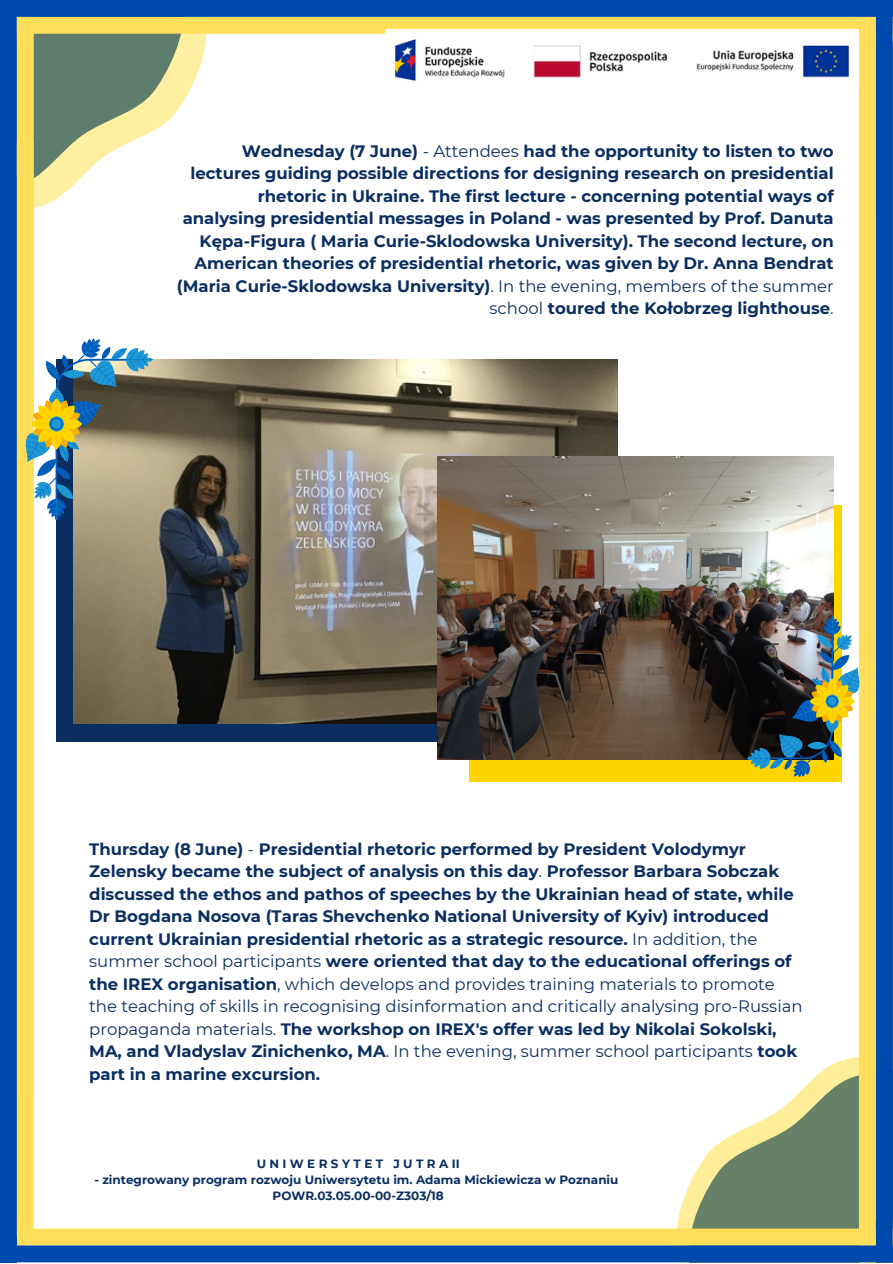
<style>
.page{position:relative;width:893px;height:1264px;background:#fff}
.page>*{position:absolute;margin:0;border:0;box-sizing:border-box;transform-origin:0 0}
.t1{font:700 16.5px/22.5px "Montserrat";color:#0a2e60;text-align:right}
.t2{font:700 12px "Montserrat";color:#0a2e60}
.t3{font:700 12px "Montserrat";letter-spacing:.285em;color:#0a2e60}
.s1{font-weight:400}
</style>
<div class="page">
<svg style="left:34px;top:34px;width:173px;height:174px"></svg>
<div style="left:0;top:17px;width:892px;height:17px;background:#ffde59"></div>
<div style="left:0;top:0;width:17px;height:1220px;background:#004aad"></div>
<svg style="left:677px;top:1057px;width:181px;height:171px"></svg>
<div style="left:0;top:1228px;width:892px;height:17px;background:#ffde59"></div>
<div style="left:875px;top:0;width:17px;height:1220px;background:#004aad"></div>
<div style="left:875px;top:42px;width:17px;height:1220px;background:#004aad"></div>
<div style="left:17px;top:0;width:17px;height:1094px;background:#ffde59"></div>
<div style="left:0;top:175px;width:17px;height:1087px;background:#004aad"></div>
<div style="left:858px;top:0;width:17px;height:1220px;background:#ffde59"></div>
<div style="left:0;top:0;width:892px;height:17px;background:#004aad"></div>
<div style="left:858px;top:217px;width:17px;height:1045px;background:#ffde59"></div>
<div style="left:0;top:1245px;width:892px;height:17px;background:#004aad"></div>
<div style="left:17px;top:142px;width:17px;height:1094px;background:#ffde59"></div>
<div style="left:469px;top:504px;width:372px;height:277px;background:#ffd500"></div>
<div style="left:56px;top:360px;width:387px;height:382px;background:#0a2e60"></div>
<img style="left:73px;top:360px;width:544px;height:363px">
<img style="left:438px;top:457px;width:395px;height:302px">
<svg style="left:25px;top:338px;width:128px;height:182px"></svg>
<img style="left:746px;top:615px;width:113px;height:162px">
<img style="left:385px;top:30px;width:473px;height:51px">
<p class="t1" style="left:177px;top:140px;width:658px">Wednesday (7 June) <span class="s1">- Attendees</span> had the opportunity to listen to two lectures guiding possible directions for designing research on presidential rhetoric in Ukraine. The first lecture - concerning potential ways of analysing presidential messages in Poland - was presented by Prof. Danuta Kępa-Figura ( Maria Curie-Sklodowska University). The second lecture, on American theories of presidential rhetoric, was given by Dr. Anna Bendrat (Maria Curie-Sklodowska University)<span class="s1">. In the evening, members of the summer school</span> toured the Kołobrzeg lighthouse<span class="s1">.</span></p>
<p class="t1" style="left:89px;top:837px;width:714px;text-align:left">Thursday (8 June) <span class="s1">-</span> Presidential rhetoric performed by President Volodymyr Zelensky became the subject of analysis on this day<span class="s1">.</span> Professor Barbara Sobczak discussed the ethos and pathos of speeches by the Ukrainian head of state, while Dr Bogdana Nosova (Taras Shevchenko National University of Kyiv) introduced current Ukrainian presidential rhetoric as a strategic resource. <span class="s1">In addition, the summer school participants</span> were oriented that day to the educational offerings of the IREX organisation<span class="s1">, which develops and provides training materials to promote the teaching of skills in recognising disinformation and critically analysing pro-Russian propaganda materials.</span> The workshop on IREX's offer was led by Nikolai Sokolski, MA, and Vladyslav Zinichenko, MA<span class="s1">. In the evening, summer school participants</span> took part in a marine excursion.</p>
<p class="t3" style="left:257px;top:1156px;width:204px">UNIWERSYTET JUTRAII</p>
<p class="t2" style="left:94px;top:1172px;width:525px">- zintegrowany program rozwoju Uniwersytetu im. Adama Mickiewicza w Poznaniu</p>
<p class="t2" style="left:272px;top:1188px;width:173px">POWR.03.05.00-00-Z303/18</p>
</div>
